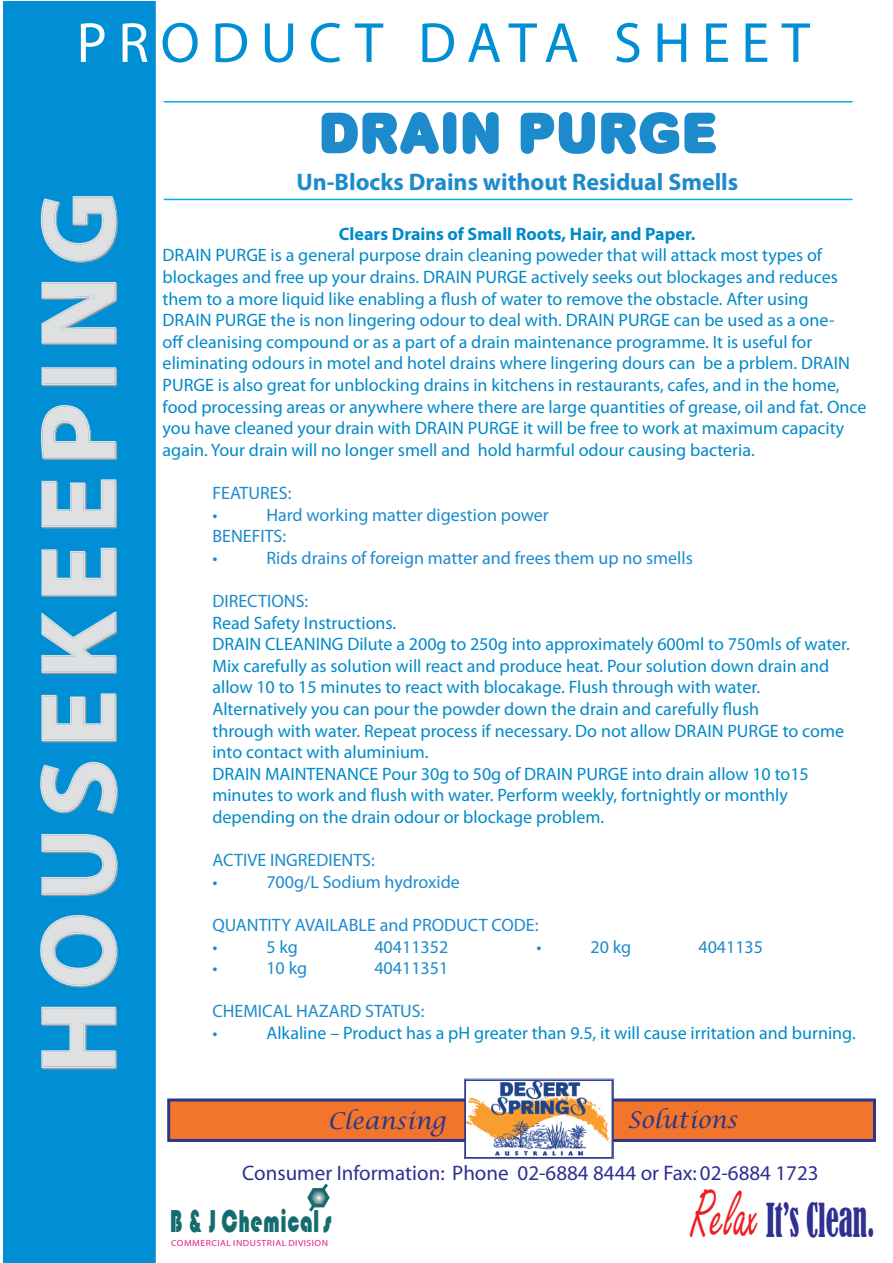
<style>
.page{position:relative;width:893px;height:1263px;background:#fff}
.page>*{position:absolute;margin:0;border:0;box-sizing:border-box;transform-origin:0 0}
.t1{font:57px "Myriad Pro";letter-spacing:.2em;color:#008fd5}
.t2{font:51px "Plump";color:#1d8bcb}
.t3{font:condensed 43.8px "Bernard";color:#2e3092;scale:.67 1}
.t4{font:32.55px "Bauhaus 93";letter-spacing:.025em;color:#166b6e;scale:.67 1}
.t5{font:700 24px "Myriad Pro";color:#1d8bcb}
.t6{font:italic 23.1px "Lucida Calligraphy";color:#2a3789}
.t7{font:21px "Myriad";color:#2e3092}
.t8{font:18px/21.6px "Myriad Pro";color:#008ac9}
.t9{font:18px "Myriad Pro";color:#1d8bcb}
.t10{font:700 18px "Myriad Pro";color:#008ac9}
.t11{font:8.7px "Myriad";letter-spacing:.05em;color:#e91987;scale:1.1 1}
.s1{color:#fff}
.s2{font-family:"Freestyle Script";font-stretch:normal;font-size:70.8px;color:#ee1d23}
</style>
<div class="page">
<div style="left:3px;top:1px;width:153px;height:1262px;background:#008fd5"></div>
<svg style="left:41px;top:1007px;width:76px;height:62px"></svg>
<svg style="left:40px;top:915px;width:78px;height:73px"></svg>
<svg style="left:41px;top:834px;width:77px;height:62px"></svg>
<svg style="left:40px;top:762px;width:78px;height:53px"></svg>
<svg style="left:41px;top:693px;width:76px;height:49px"></svg>
<svg style="left:41px;top:611px;width:76px;height:63px"></svg>
<svg style="left:41px;top:548px;width:76px;height:49px"></svg>
<svg style="left:41px;top:479px;width:76px;height:49px"></svg>
<svg style="left:41px;top:405px;width:76px;height:55px"></svg>
<svg style="left:42px;top:367px;width:75px;height:19px"></svg>
<svg style="left:42px;top:282px;width:75px;height:63px"></svg>
<svg style="left:41px;top:196px;width:77px;height:67px"></svg>
<svg style="left:167px;top:1079px;width:709px;height:80px"></svg>
<svg style="left:307px;top:1184px;width:23px;height:27px"></svg>
<hr style="left:164px;top:101px;width:689px;height:1px;background:#00aeef">
<hr style="left:164px;top:199px;width:689px;height:1px;background:#00aeef">
<p class="t1" style="left:77px;top:8px;width:735px"><span class="s1">PR</span>ODUCT DATA SHEET</p>
<p class="t2" style="left:319px;top:95px;width:400px">DRAIN PURGE</p>
<p class="t5" style="left:296px;top:166px;width:443px">Un-Blocks Drains without Residual Smells</p>
<p class="t10" style="left:339px;top:222px;width:358px">Clears Drains of Small Roots, Hair, and Paper.</p>
<p class="t8" style="left:163px;top:244px;width:705px">DRAIN PURGE is a general purpose drain cleaning poweder that will attack most types of blockages and free up your drains. DRAIN PURGE actively seeks out blockages and reduces them to a more liquid like enabling a flush of water to remove the obstacle. After using<br>DRAIN PURGE the is non lingering odour to deal with. DRAIN PURGE can be used as a one-<br>off cleanising compound or as a part of a drain maintenance programme. It is useful for eliminating odours in motel and hotel drains where lingering dours can be a prblem. DRAIN PURGE is also great for unblocking drains in kitchens in restaurants, cafes, and in the home, food processing areas or anywhere where there are large quantities of grease, oil and fat. Once you have cleaned your drain with DRAIN PURGE it will be free to work at maximum capacity again. Your drain will no longer smell and hold harmful odour causing bacteria.</p>
<p class="t9" style="left:212px;top:482px;width:80px">FEATURES:</p>
<p class="t9" style="left:212px;top:503px;width:7px">•</p>
<p class="t9" style="left:266px;top:503px;width:284px">Hard working matter digestion power</p>
<p class="t9" style="left:212px;top:525px;width:75px">BENEFITS:</p>
<p class="t9" style="left:212px;top:547px;width:7px">•</p>
<p class="t9" style="left:266px;top:547px;width:428px">Rids drains of foreign matter and frees them up no smells</p>
<p class="t9" style="left:212px;top:590px;width:97px">DIRECTIONS:</p>
<p class="t8" style="left:212px;top:611px;width:185px">Read Safety Instructions.</p>
<p class="t8" style="left:212px;top:633px;width:639px">DRAIN CLEANING Dilute a 200g to 250g into approximately 600ml to 750mls of water.<br>Mix carefully as solution will react and produce heat. Pour solution down drain and allow 10 to 15 minutes to react with blocakage. Flush through with water.<br>Alternatively you can pour the powder down the drain and carefully flush<br>through with water. Repeat process if necessary. Do not allow DRAIN PURGE to come into contact with aluminium.</p>
<p class="t8" style="left:212px;top:763px;width:598px">DRAIN MAINTENANCE Pour 30g to 50g of DRAIN PURGE into drain allow 10 to15 minutes to work and flush with water. Perform weekly, fortnightly or monthly depending on the drain odour or blockage problem.</p>
<p class="t9" style="left:212px;top:849px;width:164px">ACTIVE INGREDIENTS:</p>
<p class="t9" style="left:212px;top:871px;width:7px">•</p>
<p class="t9" style="left:266px;top:871px;width:195px">700g/L Sodium hydroxide</p>
<p class="t9" style="left:212px;top:914px;width:328px">QUANTITY AVAILABLE and PRODUCT CODE:</p>
<p class="t9" style="left:212px;top:935px;width:7px">•</p>
<p class="t9" style="left:266px;top:935px;width:33px">5 kg</p>
<p class="t9" style="left:374px;top:935px;width:75px">40411352</p>
<p class="t9" style="left:536px;top:935px;width:7px">•</p>
<p class="t9" style="left:590px;top:935px;width:42px">20 kg</p>
<p class="t9" style="left:698px;top:935px;width:66px">4041135</p>
<p class="t9" style="left:212px;top:957px;width:7px">•</p>
<p class="t9" style="left:266px;top:957px;width:42px">10 kg</p>
<p class="t9" style="left:374px;top:957px;width:75px">40411351</p>
<p class="t9" style="left:212px;top:1000px;width:214px">CHEMICAL HAZARD STATUS:</p>
<p class="t9" style="left:212px;top:1022px;width:7px">•</p>
<p class="t8" style="left:266px;top:1022px;width:591px">Alkaline – Product has a pH greater than 9.5, it will cause irritation and burning.</p>
<p class="t6" style="left:328px;top:1107px;width:119px">Cleansing</p>
<p class="t6" style="left:627px;top:1106px;width:112px">Solutions</p>
<p class="t7" style="left:242px;top:1162px;width:578px">Consumer Information: Phone 02-6884 8444 or Fax: 02-6884 1723</p>
<h3 class="t4" style="left:170px;top:1203px;width:243px">B &amp; J Chemical s</h3>
<p class="t11" style="left:171px;top:1239px;width:144px">COMMERCIAL INDUSTRIAL DIVISION</p>
<h3 class="t3" style="left:691px;top:1194px;width:276px"><span class="s2">Relax</span> It’s Clean.</h3>
</div>
